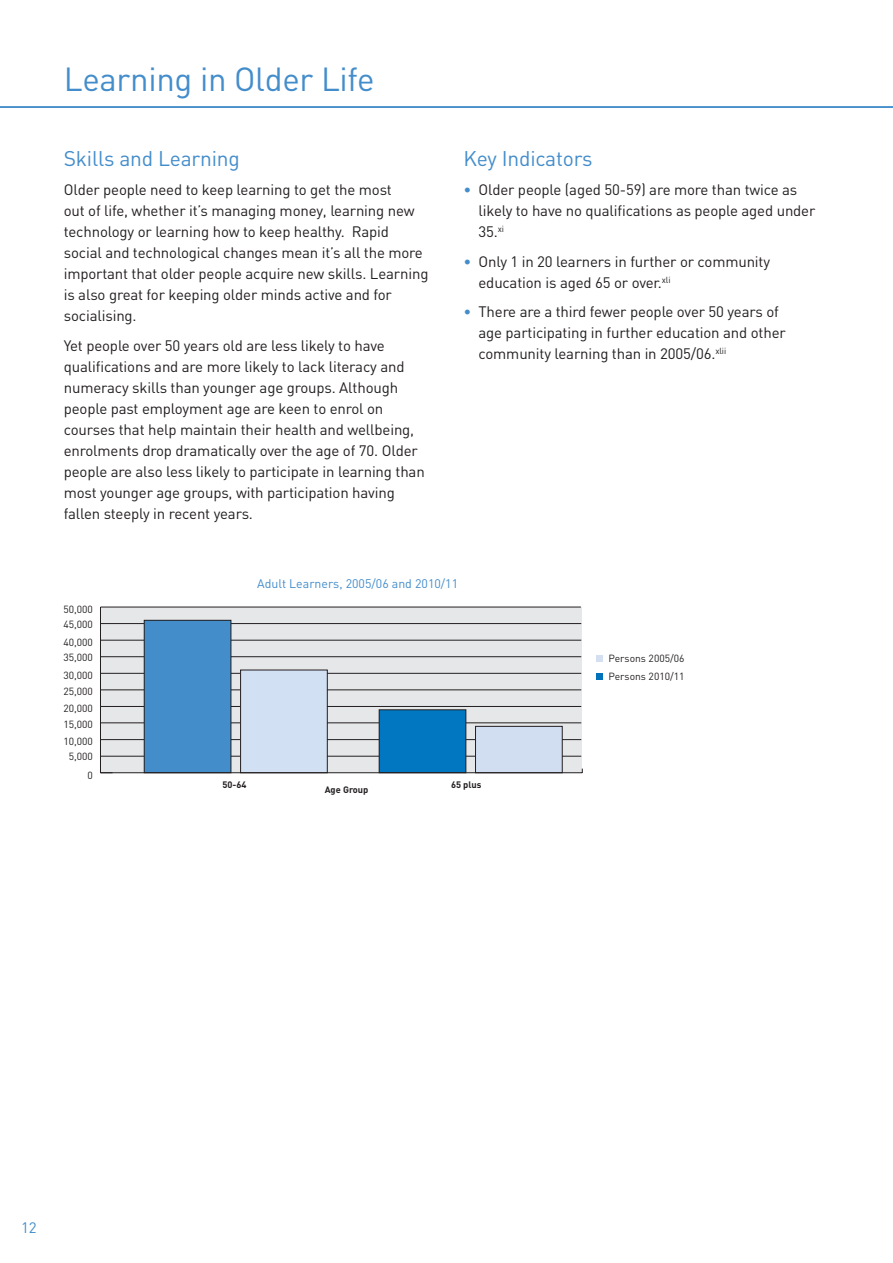
<style>
.page{position:relative;width:893px;height:1263px;background:#fff}
.page>*{position:absolute;margin:0;border:0;box-sizing:border-box;transform-origin:0 0}
.t1{font:33px "DIN";letter-spacing:-.01em;color:#448dcb}
.t2{font:21px "DIN";letter-spacing:-.01em;color:#448dcb}
.t3{font:15px/21px "DIN";letter-spacing:-.01em;color:#231f20}
.t4{font:15px "DIN";color:#448dcb}
.t5{font:12.3px "DIN";color:#448dcb}
.t6{font:10.35px/17.1px "DIN";color:#231f20}
.t7{font:700 9.3px "DIN";color:#231f20}
.s1{color:#448dcb}
</style>
<div class="page">
<hr style="left:0;top:106px;width:893px;height:2px;background:#448dcb">
<div style="left:100px;top:607px;width:482px;height:166px;background:#e6e7e9"></div>
<svg style="left:597px;top:656px;width:6px;height:6px"></svg>
<svg style="left:597px;top:673px;width:6px;height:6px"></svg>
<hr style="left:100px;top:607px;width:1px;height:166px;background:#231f20">
<hr style="left:100px;top:739px;width:481px;height:1px;background:#231f20">
<hr style="left:100px;top:756px;width:481px;height:1px;background:#231f20">
<hr style="left:100px;top:722px;width:481px;height:1px;background:#231f20">
<hr style="left:100px;top:706px;width:481px;height:1px;background:#231f20">
<hr style="left:100px;top:690px;width:481px;height:1px;background:#231f20">
<hr style="left:100px;top:673px;width:481px;height:1px;background:#231f20">
<hr style="left:100px;top:656px;width:481px;height:1px;background:#231f20">
<hr style="left:100px;top:640px;width:481px;height:1px;background:#231f20">
<hr style="left:100px;top:623px;width:481px;height:1px;background:#231f20">
<hr style="left:100px;top:607px;width:481px;height:1px;background:#231f20">
<div style="left:144px;top:620px;width:87px;height:153px;background:#448dcb"></div>
<div style="left:144px;top:620px;width:87px;height:153px;border:1px solid #231f20"></div>
<div style="left:241px;top:670px;width:86px;height:103px;background:#d1e0f2"></div>
<div style="left:240px;top:670px;width:88px;height:103px;border:1px solid #231f20"></div>
<div style="left:379px;top:710px;width:87px;height:63px;background:#0077c0"></div>
<div style="left:379px;top:709px;width:87px;height:64px;border:1px solid #231f20"></div>
<div style="left:475px;top:726px;width:87px;height:47px;background:#d1def1"></div>
<div style="left:475px;top:726px;width:87px;height:47px;border:1px solid #231f20"></div>
<hr style="left:100px;top:772px;width:482px;height:1px;background:#231f20">
<svg style="left:101px;top:772px;width:12px;height:1px"></svg>
<h1 class="t1" style="left:64px;top:58px;width:312px">Learning in Older Life</h1>
<h2 class="t2" style="left:64px;top:145px;width:178px">Skills and Learning</h2>
<p class="t3" style="left:64px;top:179px;width:366px">Older people need to keep learning to get the most<br>out of life, whether it’s managing money, learning new technology or learning how to keep healthy. Rapid social and technological changes mean it’s all the more important that older people acquire new skills. Learning is also great for keeping older minds active and for socialising.</p>
<p class="t3" style="left:64px;top:335px;width:362px">Yet people over 50 years old are less likely to have qualifications and are more likely to lack literacy and numeracy skills than younger age groups. Although people past employment age are keen to enrol on courses that help maintain their health and wellbeing, enrolments drop dramatically over the age of 70. Older people are also less likely to participate in learning than most younger age groups, with participation having fallen steeply in recent years.</p>
<h2 class="t2" style="left:463px;top:145px;width:131px">Key Indicators</h2>
<p class="t3" style="left:478px;top:179px;width:338px;text-indent:-15px"><span class="s1">•</span> Older people (aged 50-59) are more than twice as likely to have no qualifications as people aged under<br>35.<sup>xi</sup></p>
<p class="t3" style="left:478px;top:251px;width:293px;text-indent:-15px"><span class="s1">•</span> Only 1 in 20 learners in further or community education is aged 65 or over.<sup>xli</sup></p>
<p class="t3" style="left:478px;top:301px;width:309px;text-indent:-15px"><span class="s1">•</span> There are a third fewer people over 50 years of age participating in further education and other community learning than in 2005/06.<sup>xlii</sup></p>
<p class="t6" style="left:63px;top:601px;width:31px;line-height:15.1px">50,000<br>45,000</p>
<p class="t6" style="left:63px;top:648px;width:31px">35,000</p>
<p class="t6" style="left:63px;top:682px;width:31px">25,000</p>
<p class="t6" style="left:63px;top:716px;width:31px">15,000</p>
<p class="t6" style="left:63px;top:633px;width:31px">40,000</p>
<p class="t6" style="left:63px;top:667px;width:31px">30,000</p>
<p class="t6" style="left:63px;top:700px;width:31px">20,000</p>
<p class="t6" style="left:63px;top:734px;width:31px;line-height:14.4px;text-align:center">10,000<br>5,000</p>
<p class="t6" style="left:88px;top:766px;width:7px">0</p>
<p class="t5" style="left:257px;top:576px;width:203px">Adult Learners, 2005/06 and 2010/11</p>
<p class="t6" style="left:608px;top:650px;width:78px">Persons 2005/06<br>Persons 2010/11</p>
<p class="t7" style="left:222px;top:778px;width:26px">50-64</p>
<p class="t7" style="left:451px;top:778px;width:32px">65 plus</p>
<p class="t7" style="left:325px;top:784px;width:45px">Age Group</p>
<p class="t4" style="left:21px;top:1218px;width:17px">12</p>
</div>
